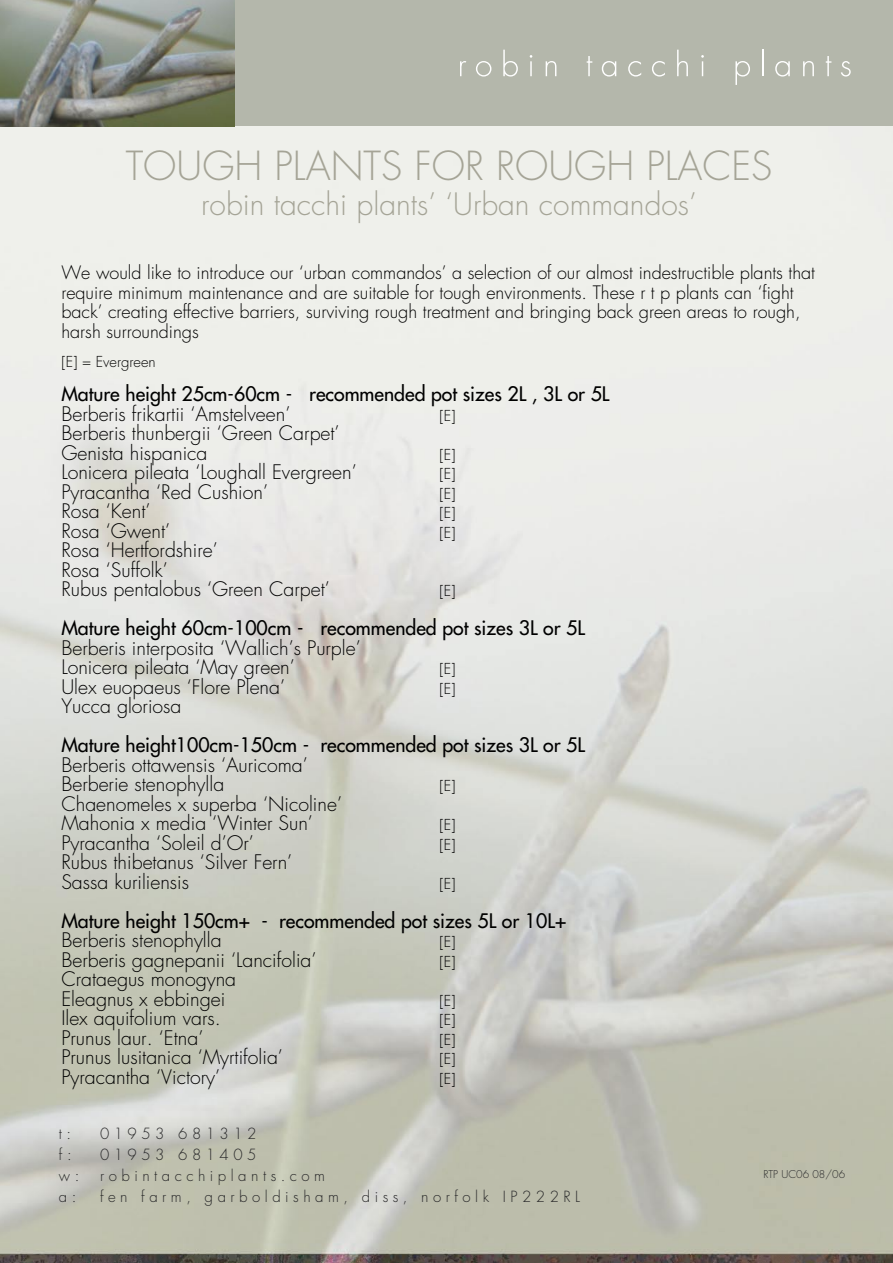
<style>
.page{position:relative;width:893px;height:1263px;background:#fff}
.page>*{position:absolute;margin:0;border:0;box-sizing:border-box;transform-origin:0 0}
.t1{font:300 39px "Futura";color:#a5a496}
.t2{font:300 30px "Futura";color:#a5a496}
.t3{font:300 19.5px/19.5px "Futura";color:#000}
.t4{font:19.5px "Futura";color:#000}
.t5{font:300 18px/19.5px "Futura";color:#000}
.t6{font:300 15px "Futura";letter-spacing:.3em;color:#29292a}
.t7{font:300 14.7px "Futura";color:#000}
.t8{font:300 10.5px "Futura";color:#29292a}
</style>
<div class="page">
<img style="left:0;top:126px;width:893px;height:1137px">
<div style="left:0;top:0;width:893px;height:126px;background:#b4b7ab"></div>
<img style="left:0;top:0;width:234px;height:126px">
<svg style="left:460px;top:61px;width:6px;height:15px"></svg>
<svg style="left:476px;top:61px;width:15px;height:16px"></svg>
<svg style="left:503px;top:50px;width:15px;height:27px"></svg>
<svg style="left:530px;top:55px;width:2px;height:21px"></svg>
<svg style="left:546px;top:61px;width:10px;height:15px"></svg>
<svg style="left:587px;top:56px;width:5px;height:20px"></svg>
<svg style="left:602px;top:61px;width:14px;height:16px"></svg>
<svg style="left:628px;top:61px;width:13px;height:16px"></svg>
<svg style="left:652px;top:61px;width:13px;height:16px"></svg>
<svg style="left:677px;top:50px;width:11px;height:26px"></svg>
<svg style="left:701px;top:55px;width:3px;height:21px"></svg>
<svg style="left:735px;top:61px;width:15px;height:24px"></svg>
<svg style="left:762px;top:50px;width:1px;height:26px"></svg>
<svg style="left:775px;top:61px;width:15px;height:16px"></svg>
<svg style="left:803px;top:61px;width:11px;height:15px"></svg>
<svg style="left:826px;top:56px;width:5px;height:20px"></svg>
<svg style="left:841px;top:61px;width:9px;height:16px"></svg>
<h1 class="t1" style="left:126px;top:142px;width:648px">Tough plants for rough places</h1>
<h2 class="t2" style="left:201px;top:186px;width:497px">robin tacchi plants’ ‘Urban commandos’</h2>
<p class="t5" style="left:61px;top:263px;width:755px">We would like to introduce our ‘urban commandos’ a selection of our almost indestructible plants that require minimum maintenance and are suitable for tough environments. These r t p plants can ‘fight back’ creating effective barriers, surviving rough treatment and bringing back green areas to rough, harsh surroundings</p>
<p class="t7" style="left:61px;top:353px;width:96px">[E] = Evergreen</p>
<p class="t4" style="left:61px;top:381px;width:550px">Mature height 25cm-60cm - recommended pot sizes 2L , 3L or 5L</p>
<p class="t3" style="left:61px;top:404px;width:231px">Berberis frikartii ‘Amstelveen’</p>
<p class="t7" style="left:439px;top:406px;width:18px">[E]</p>
<p class="t3" style="left:61px;top:424px;width:280px">Berberis thunbergii ‘Green Carpet’<br>Genista hispanica</p>
<p class="t7" style="left:439px;top:445px;width:18px">[E]</p>
<p class="t3" style="left:61px;top:463px;width:297px">Lonicera pileata ‘Loughall Evergreen’</p>
<p class="t7" style="left:439px;top:465px;width:18px">[E]</p>
<p class="t3" style="left:61px;top:482px;width:208px">Pyracantha ‘Red Cushion’</p>
<p class="t7" style="left:439px;top:484px;width:18px">[E]</p>
<p class="t3" style="left:61px;top:502px;width:91px">Rosa ‘Kent’</p>
<p class="t7" style="left:439px;top:504px;width:18px">[E]</p>
<p class="t3" style="left:61px;top:521px;width:110px">Rosa ‘Gwent’</p>
<p class="t7" style="left:439px;top:523px;width:18px">[E]</p>
<p class="t3" style="left:61px;top:541px;width:270px">Rosa ‘Hertfordshire’<br>Rosa ‘Suffolk’<br>Rubus pentalobus ‘Green Carpet’</p>
<p class="t7" style="left:439px;top:582px;width:18px">[E]</p>
<p class="t4" style="left:61px;top:615px;width:525px">Mature height 60cm-100cm - recommended pot sizes 3L or 5L</p>
<p class="t3" style="left:61px;top:638px;width:301px">Berberis interposita ‘Wallich’s Purple’<br>Lonicera pileata ‘May green’</p>
<p class="t7" style="left:439px;top:660px;width:18px">[E]</p>
<p class="t3" style="left:61px;top:677px;width:225px">Ulex euopaeus ‘Flore Plena’</p>
<p class="t7" style="left:439px;top:679px;width:18px">[E]</p>
<p class="t3" style="left:61px;top:697px;width:122px">Yucca gloriosa</p>
<p class="t4" style="left:61px;top:732px;width:525px">Mature height100cm-150cm - recommended pot sizes 3L or 5L</p>
<p class="t3" style="left:61px;top:755px;width:248px">Berberis ottawensis ‘Auricoma’<br>Berberie stenophylla</p>
<p class="t7" style="left:439px;top:777px;width:18px">[E]</p>
<p class="t3" style="left:61px;top:794px;width:282px">Chaenomeles x superba ‘N icoline’<br>Mahonia x media ‘Winter Sun’</p>
<p class="t7" style="left:439px;top:816px;width:18px">[E]</p>
<p class="t3" style="left:61px;top:833px;width:194px">Pyracantha ‘Soleil d’Or’</p>
<p class="t7" style="left:439px;top:835px;width:18px">[E]</p>
<p class="t3" style="left:61px;top:853px;width:232px">Rubus thibetanus ‘Silver Fern’<br>Sassa kuriliensis</p>
<p class="t7" style="left:439px;top:874px;width:18px">[E]</p>
<p class="t4" style="left:61px;top:908px;width:506px">Mature height 150cm+ - recommended pot sizes 5L or 10L+</p>
<p class="t3" style="left:61px;top:931px;width:162px">Berberis stenophylla</p>
<p class="t7" style="left:439px;top:933px;width:18px">[E]</p>
<p class="t3" style="left:61px;top:950px;width:257px">Berberis gagnepanii ‘Lancifolia’</p>
<p class="t7" style="left:439px;top:952px;width:18px">[E]</p>
<p class="t3" style="left:61px;top:970px;width:176px">Crataegus monogyna<br>Eleagnus x ebbingei</p>
<p class="t7" style="left:439px;top:991px;width:18px">[E]</p>
<p class="t3" style="left:61px;top:1009px;width:161px">Ilex aquifolium vars.</p>
<p class="t7" style="left:439px;top:1011px;width:18px">[E]</p>
<p class="t3" style="left:61px;top:1028px;width:143px">Prunus laur. ‘Etna’</p>
<p class="t7" style="left:439px;top:1030px;width:18px">[E]</p>
<p class="t3" style="left:61px;top:1048px;width:223px">Prunus lusitanica ‘Myrtifolia’</p>
<p class="t7" style="left:439px;top:1050px;width:18px">[E]</p>
<p class="t3" style="left:61px;top:1067px;width:160px">Pyracantha ‘Victory’</p>
<p class="t7" style="left:439px;top:1069px;width:18px">[E]</p>
<p class="t6" style="left:59px;top:1125px;width:14px">t :</p>
<p class="t6" style="left:100px;top:1125px;width:158px">01953 681312</p>
<p class="t6" style="left:59px;top:1146px;width:14px">f :</p>
<p class="t6" style="left:100px;top:1146px;width:158px">01953 681405</p>
<p class="t6" style="left:59px;top:1167px;width:22px">w :</p>
<p class="t6" style="left:100px;top:1167px;width:227px">robintacchiplants.com</p>
<p class="t6" style="left:59px;top:1188px;width:19px">a :</p>
<p class="t6" style="left:100px;top:1188px;width:473px">fen farm, garboldisham, diss, norfolk IP222RL</p>
<p class="t8" style="left:763px;top:1168px;width:83px">RTP UC06 08/06</p>
</div>
